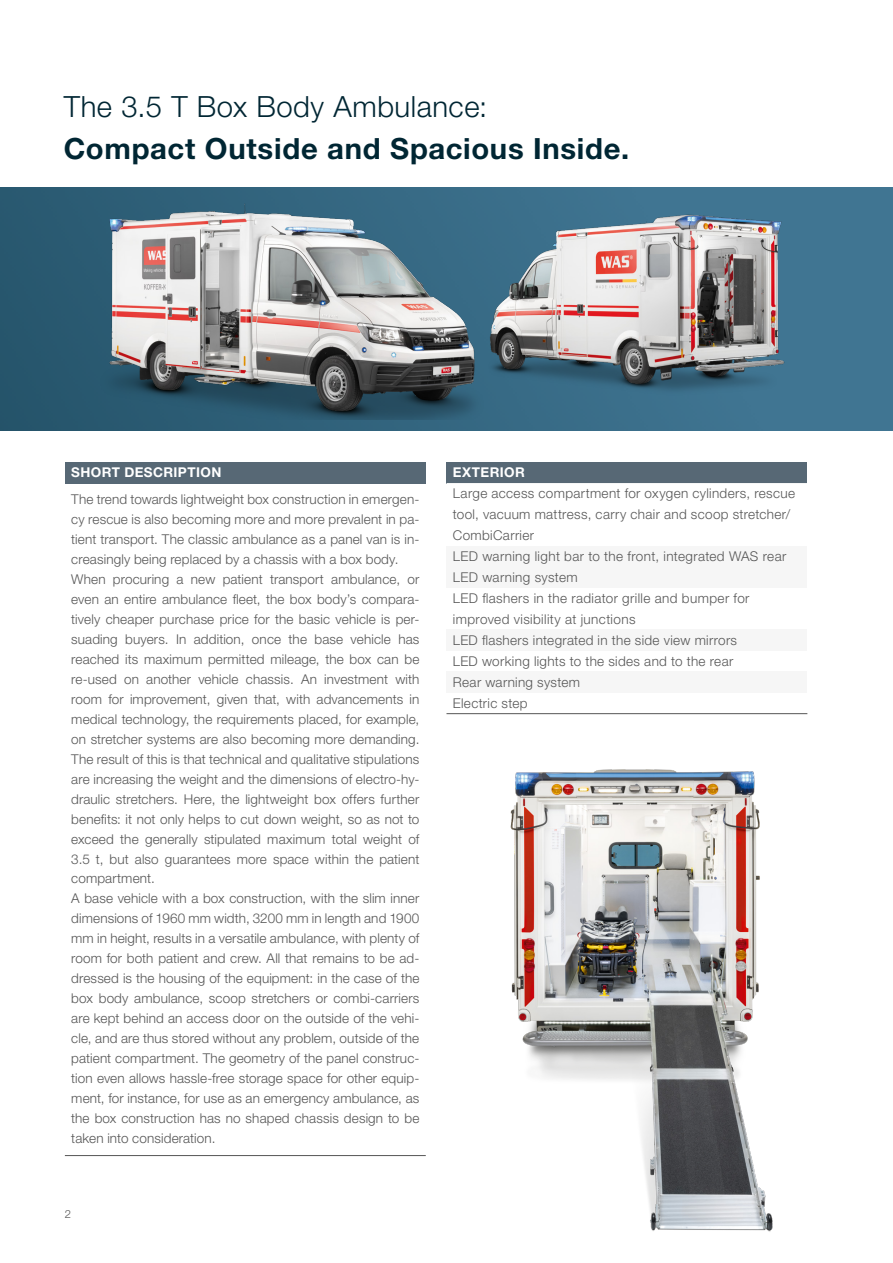
<style>
.page{position:relative;width:893px;height:1263px;background:#fff}
.page>*{position:absolute;margin:0;border:0;box-sizing:border-box;transform-origin:0 0}
.t1{font:700 29.25px "Helvetica Neue LT Pro";letter-spacing:.025em;color:#002633}
.t2{font:300 29.25px "Helvetica Neue LT Pro";letter-spacing:.015em;color:#002633}
.t3{font:300 13.5px/20px "Helvetica Neue LT Pro";letter-spacing:.01em;color:#565656}
.t4{font:700 13.5px "Helvetica Neue LT Pro";letter-spacing:.03em;color:#fff}
.t5{font:300 11.25px "Helvetica Neue LT Pro";color:#565656}
</style>
<div class="page">
<img style="left:510px;top:769px;width:263px;height:463px">
<div style="left:65px;top:462px;width:361px;height:21px;background:#576875"></div>
<div style="left:446px;top:462px;width:361px;height:21px;background:#576875"></div>
<div style="left:446px;top:546px;width:361px;height:42px;background:#f6f6f6"></div>
<div style="left:446px;top:629px;width:361px;height:21px;background:#f6f6f6"></div>
<div style="left:446px;top:671px;width:361px;height:21px;background:#f6f6f6"></div>
<hr style="left:446px;top:713px;width:361px;height:1px;background:#565656">
<hr style="left:65px;top:1155px;width:361px;height:1px;background:#565656">
<img style="left:0;top:187px;width:893px;height:244px">
<img style="left:75px;top:200px;width:427px;height:220px">
<img style="left:482px;top:199px;width:310px;height:204px">
<h1 class="t2" style="left:64px;top:89px;width:425px">The 3.5 T Box Body Ambulance:</h1>
<h1 class="t1" style="left:64px;top:130px;width:567px">Compact Outside and Spacious Inside.</h1>
<p class="t4" style="left:71px;top:464px;width:152px">SHORT DESCRIPTION</p>
<p class="t3" style="left:71px;top:489px;width:350px">The trend towards lightweight box construction in emergen&shy;cy rescue is also becoming more and more prevalent in pa&shy;tient transport. The classic ambulance as a panel van is in&shy;creasingly being replaced by a chassis with a box body.<br>When procuring a new patient transport ambulance, or even an entire ambulance fleet, the box body’s compara&shy;tively cheaper purchase price for the basic vehicle is per&shy;suading buyers. In addition, once the base vehicle has reached its maximum permitted mileage, the box can be re-used on another vehicle chassis. An investment with room for improvement, given that, with advancements in medical technology, the requirements placed, for example, on stretcher systems are also becoming more demanding.<br>The result of this is that technical and qualitative stipulations are increasing the weight and the dimensions of electro-hy&shy;draulic stretchers. Here, the lightweight box offers further benefits: it not only helps to cut down weight, so as not to exceed the generally stipulated maximum total weight of 3.5 t, but also guarantees more space within the patient compartment.<br>A base vehicle with a box construction, with the slim inner dimensions of 1960 mm width, 3200 mm in length and 1900 mm in height, results in a versatile ambulance, with plenty of room for both patient and crew. All that remains to be ad&shy;dressed is the housing of the equipment: in the case of the box body ambulance, scoop stretchers or combi-carriers are kept behind an access door on the outside of the vehi&shy;cle, and are thus stored without any problem, outside of the patient compartment. The geometry of the panel construc&shy;tion even allows hassle-free storage space for other equip&shy;ment, for instance, for use as an emergency ambulance, as the box construction has no shaped chassis design to be taken into consideration.</p>
<p class="t5" style="left:65px;top:1207px;width:8px">2</p>
<p class="t4" style="left:453px;top:464px;width:74px">EXTERIOR</p>
<p class="t3" style="left:453px;top:483px;width:344px;line-height:21px">Large access compartment for oxygen cylinders, rescue tool, vacuum mattress, carry chair and scoop stretcher/ CombiCarrier<br>LED warning light bar to the front, integrated WAS rear LED warning system<br>LED flashers in the radiator grille and bumper for improved visibility at junctions<br>LED flashers integrated in the side view mirrors<br>LED working lights to the sides and to the rear<br>Rear warning system<br>Electric step</p>
</div>
